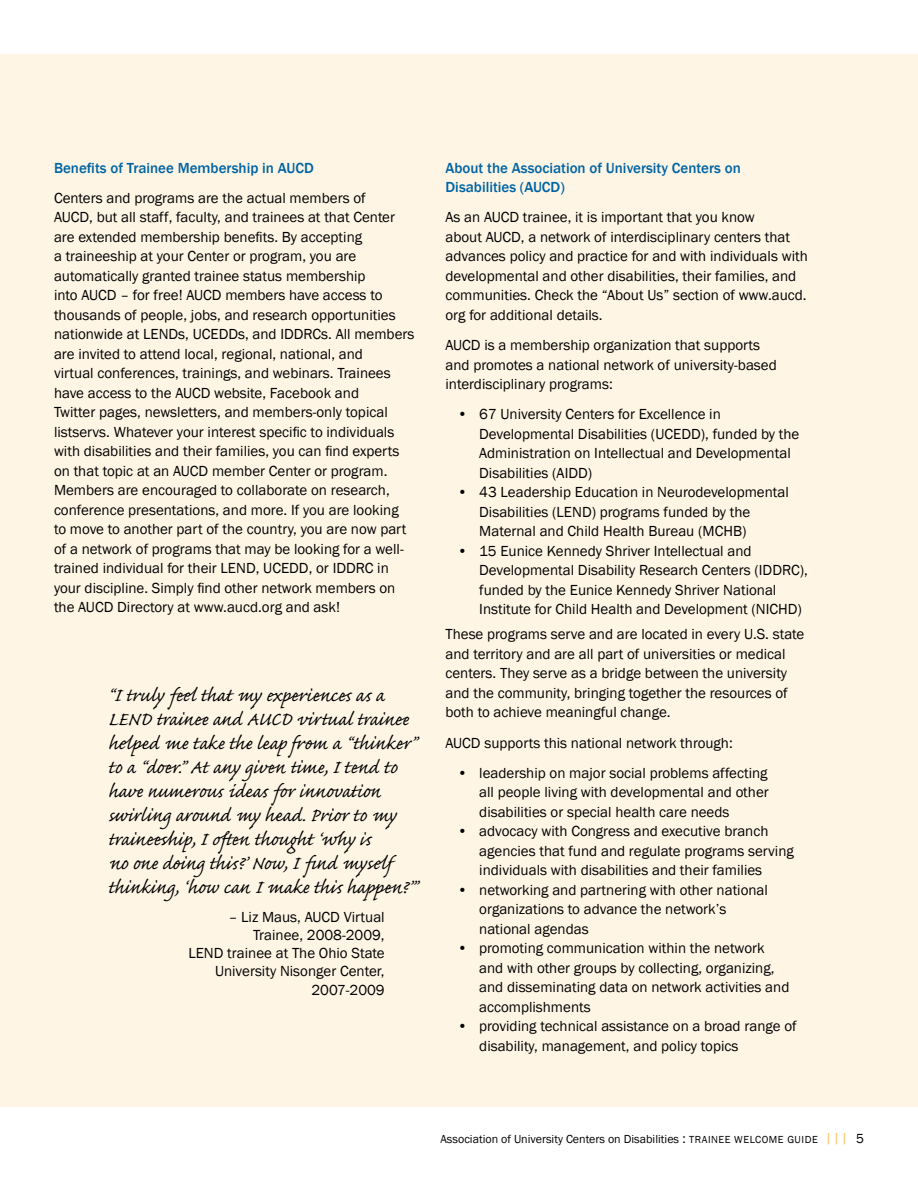
<style>
.page{position:relative;width:918px;height:1188px;background:#fff}
.page>*{position:absolute;margin:0;border:0;box-sizing:border-box;transform-origin:0 0}
.quote-black{font:24px/24px "Caflisch Script Pro";color:#000}
.body-main_10_13{font:15px/19.5px "Franklin Gothic";color:#000}
.quote-name{font:15px/18px "Franklin Gothic";color:#000;text-align:right}
.body-subheads_blue{font:500 15px/19.5px "Franklin Gothic";color:#0065a4}
.t1{font:12px "Franklin Gothic";color:#000}
.s1{font-size:13.5px}
.s2{font-size:10.5px}
.s3{font-size:13.5px;color:#fdbe56}
</style>
<div class="page">
<div style="left:0;top:54px;width:918px;height:1053px;background:#fef5e5"></div>
<p class="body-subheads_blue" style="left:54px;top:158px;width:261px">Benefits of Trainee Membership in AUCD</p>
<p class="body-main_10_13" style="left:54px;top:188px;width:362px">Centers and programs are the actual members of<br>AUCD, but all staff, faculty, and trainees at that Center are extended membership benefits. By accepting<br>a traineeship at your Center or program, you are automatically granted trainee status membership<br>into AUCD – for free! AUCD members have access to thousands of people, jobs, and research opportunities nationwide at LENDs, UCEDDs, and IDDRCs. All members are invited to attend local, regional, national, and<br>virtual conferences, trainings, and webinars. Trainees have access to the AUCD website, Facebook and<br>Twitter pages, newsletters, and members-only topical listservs. Whatever your interest specific to individuals with disabilities and their families, you can find experts on that topic at an AUCD member Center or program.<br>Members are encouraged to collaborate on research, conference presentations, and more. If you are looking to move to another part of the country, you are now part of a network of programs that may be looking for a well&shy;trained individual for their LEND, UCEDD, or IDDRC in your discipline. Simply find other network members on the AUCD Directory at www.aucd.org and ask!</p>
<p class="quote-black" style="left:108px;top:686px;width:310px">“I truly feel that my experiences as a LEND trainee and AUCD virtual trainee helped me take the leap from a “thinker” to a “doer.” At any given time, I tend to have numerous ideas for innovation swirling around my head. Prior to my traineeship, I often thought ‘why is<br>no one doing this?’ Now, I find myself thinking, ‘how can I make this happen?’”</p>
<p class="quote-name" style="left:188px;top:908px;width:198px">– Liz Maus, AUCD Virtual<br>Trainee, 2008-2009,<br>LEND trainee at The Ohio State<br>University Nisonger Center,</p>
<p class="quote-name" style="left:311px;top:982px;width:75px">2007-2009</p>
<p class="body-subheads_blue" style="left:446px;top:158px;width:297px">About the Association of University Centers on<br>Disabilities (AUCD)</p>
<p class="body-main_10_13" style="left:446px;top:208px;width:364px">As an AUCD trainee, it is important that you know<br>about AUCD, a network of interdisciplinary centers that advances policy and practice for and with individuals with developmental and other disabilities, their families, and communities. Check the “About Us” section of www.aucd. org for additional details.</p>
<p class="body-main_10_13" style="left:446px;top:336px;width:333px">AUCD is a membership organization that supports and promotes a national network of university-based interdisciplinary programs:</p>
<p class="body-main_10_13" style="left:479px;top:405px;width:322px;text-indent:-22px">• 67 University Centers for Excellence in Developmental Disabilities (UCEDD), funded by the Administration on Intellectual and Developmental Disabilities (AIDD)</p>
<p class="body-main_10_13" style="left:479px;top:483px;width:311px;text-indent:-22px">• 43 Leadership Education in Neurodevelopmental<br>Disabilities (LEND) programs funded by the<br>Maternal and Child Health Bureau (MCHB)</p>
<p class="body-main_10_13" style="left:479px;top:541px;width:330px;text-indent:-22px">• 15 Eunice Kennedy Shriver Intellectual and Developmental Disability Research Centers (IDDRC), funded by the Eunice Kennedy Shriver National Institute for Child Health and Development (NICHD)</p>
<p class="body-main_10_13" style="left:446px;top:625px;width:360px">These programs serve and are located in every U.S. state and territory and are all part of universities or medical centers. They serve as a bridge between the university and the community, bringing together the resources of both to achieve meaningful change.</p>
<p class="body-main_10_13" style="left:446px;top:733px;width:289px">AUCD supports this national network through:</p>
<p class="body-main_10_13" style="left:479px;top:763px;width:291px;text-align:justify;text-indent:-22px">• leadership on major social problems affecting all people living with developmental and other disabilities or special health care needs</p>
<p class="body-main_10_13" style="left:479px;top:822px;width:316px;text-indent:-22px">• advocacy with Congress and executive branch agencies that fund and regulate programs serving individuals with disabilities and their families</p>
<p class="body-main_10_13" style="left:479px;top:880px;width:290px;text-indent:-22px">• networking and partnering with other national organizations to advance the network’s national agendas</p>
<p class="body-main_10_13" style="left:479px;top:939px;width:312px;text-indent:-22px">• promoting communication within the network and with other groups by collecting, organizing, and disseminating data on network activities and accomplishments</p>
<p class="body-main_10_13" style="left:479px;top:1017px;width:319px;text-indent:-22px">• providing technical assistance on a broad range of disability, management, and policy topics</p>
<p class="t1" style="left:441px;top:1132px;width:425px">Association of University Centers on Disabilities <span class="s1">:</span> <span class="s2">TRAINEE WELCOME GUIDE</span> <span class="s3">|||</span> <span class="s1">5</span></p>
</div>
